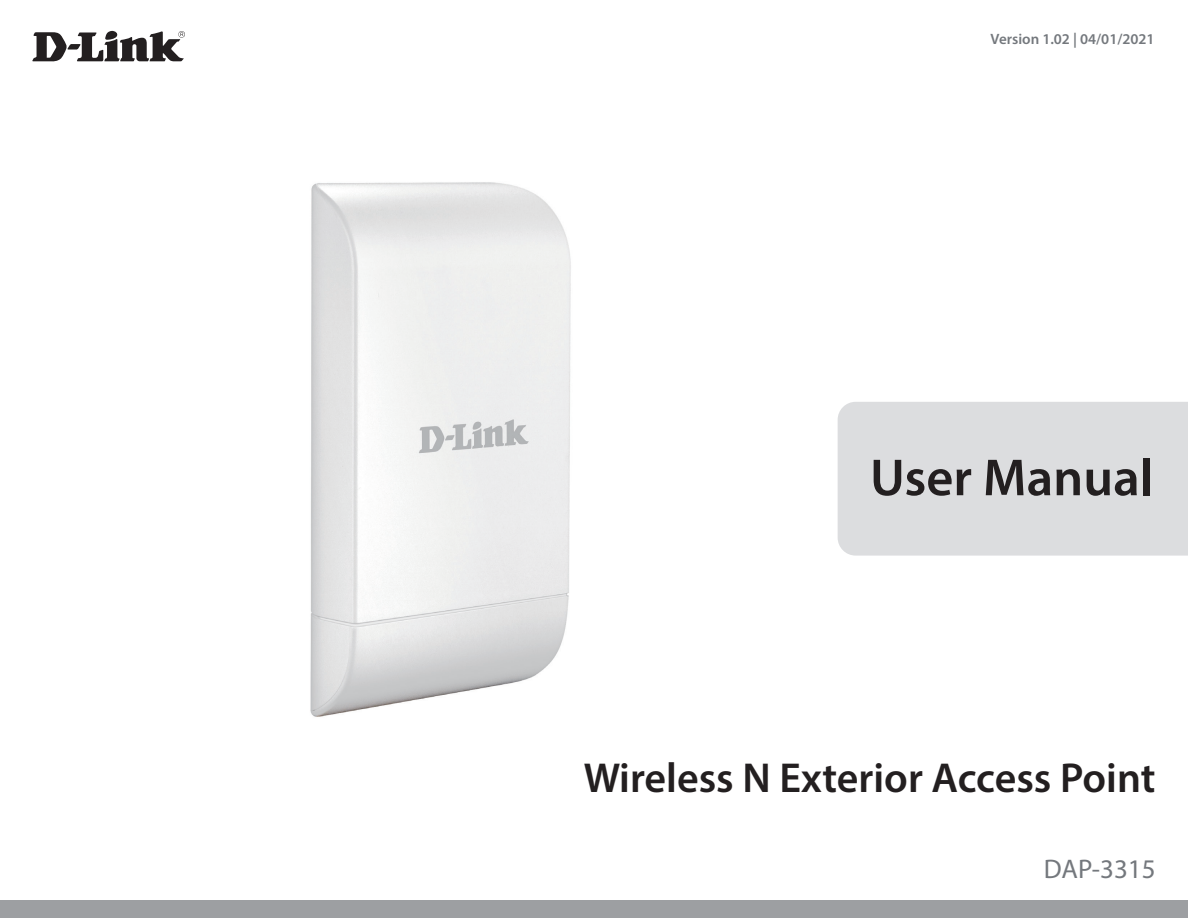
<style>
.page{position:relative;width:1188px;height:918px;background:#fff}
.page>*{position:absolute;margin:0;border:0;box-sizing:border-box;transform-origin:0 0}
.t1{font:600 52.5px "Myriad Pro";color:#231f20}
.t2{font:600 42px "Myriad Pro";color:#231f20}
.t3{font:27px "Myriad Pro";color:#74787d}
.t4{font:600 15px "Myriad Pro";color:#74787d}
</style>
<div class="page">
<img style="left:310px;top:182px;width:261px;height:535px">
<div style="left:838px;top:402px;width:350px;height:154px;background:#dcdddf"></div>
<svg style="left:32px;top:31px;width:153px;height:30px"></svg>
<div style="left:0;top:900px;width:1188px;height:18px;background:#9d9fa2"></div>
<p class="t4" style="left:991px;top:29px;width:166px">Version 1.02 | 04/01/2021</p>
<p class="t1" style="left:870px;top:444px;width:285px">User Manual</p>
<p class="t2" style="left:584px;top:751px;width:573px">Wireless N Exterior Access Point</p>
<p class="t3" style="left:1044px;top:852px;width:113px">DAP-3315</p>
</div>
